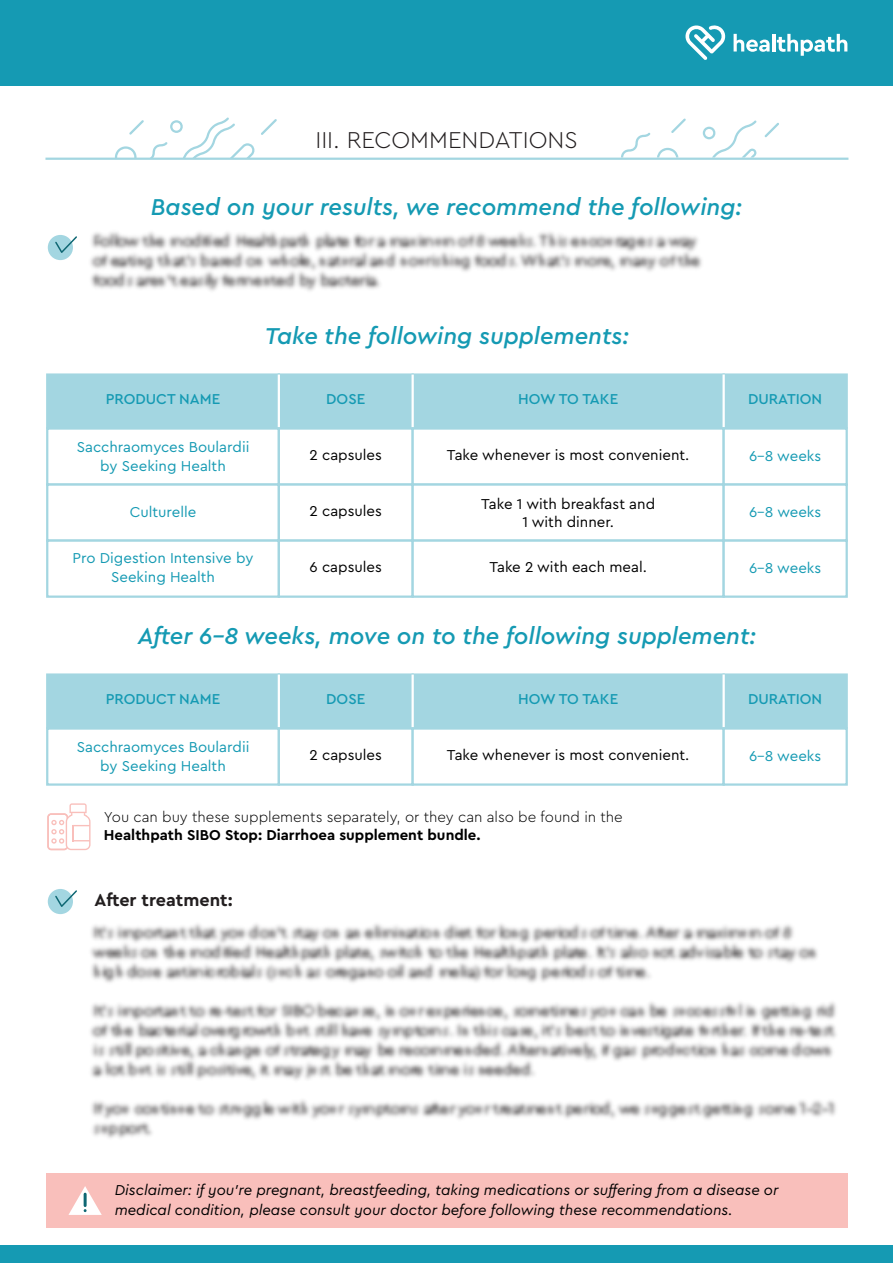
<style>
.page{position:relative;width:893px;height:1263px;background:#fff}
.page>*{position:absolute;margin:0;border:0;box-sizing:border-box;transform-origin:0 0}
.t1{font:italic 500 24px "Cera Pro";color:#159ab3}
.t2{font:300 24px "Cera Pro";color:#231f20}
.t3{font:700 18px "Cera Pro";color:#231f20}
.t4{font:italic 15px/19.5px "Cera Pro";color:#000}
.t5{font:15px/19px "Cera Pro";color:#159ab3;text-align:center}
.t6{font:15px/18px "Cera Pro";color:#000;text-align:center}
.t7{font:500 15px "Cera Pro";color:#159ab3}
.t8{font:300 15px "Cera Pro";color:#000}
.t9{font:700 15px "Cera Pro";color:#000}
</style>
<div class="page">
<div style="left:0;top:0;width:893px;height:85px;background:#159ab3"></div>
<svg style="left:685px;top:25px;width:41px;height:35px"></svg>
<svg style="left:734px;top:34px;width:36px;height:18px"></svg>
<hr style="left:772px;top:34px;width:3px;height:18px;background:#fff">
<svg style="left:777px;top:34px;width:70px;height:22px"></svg>
<div style="left:0;top:1245px;width:893px;height:18px;background:#159ab3"></div>
<hr style="left:45px;top:158px;width:803px;height:2px;background:#a3d6e1">
<svg style="left:671px;top:118px;width:15px;height:15px"></svg>
<svg style="left:621px;top:133px;width:29px;height:24px"></svg>
<svg style="left:657px;top:148px;width:21px;height:9px"></svg>
<svg style="left:764px;top:123px;width:15px;height:14px"></svg>
<svg style="left:703px;top:120px;width:53px;height:37px"></svg>
<svg style="left:261px;top:119px;width:16px;height:16px"></svg>
<svg style="left:115px;top:117px;width:140px;height:41px"></svg>
<img style="left:47px;top:232px;width:655px;height:59px">
<div style="left:46px;top:373px;width:234px;height:56px;background:#a3d6e1;border:2px solid #a3d6e1"></div>
<div style="left:278px;top:373px;width:136px;height:56px;background:#a3d6e1;border:2px solid #a3d6e1"></div>
<div style="left:412px;top:373px;width:313px;height:56px;background:#a3d6e1;border:2px solid #a3d6e1"></div>
<div style="left:722px;top:373px;width:126px;height:56px;background:#a3d6e1;border:2px solid #a3d6e1"></div>
<hr style="left:278px;top:375px;width:2px;height:52px;background:#fff">
<hr style="left:412px;top:375px;width:2px;height:52px;background:#fff">
<hr style="left:722px;top:374px;width:3px;height:53px;background:#fff">
<div style="left:46px;top:427px;width:234px;height:59px;background:#fff;border:2px solid #a3d6e1"></div>
<div style="left:278px;top:427px;width:136px;height:59px;background:#fff;border:2px solid #a3d6e1"></div>
<div style="left:412px;top:427px;width:313px;height:59px;background:#fff;border:2px solid #a3d6e1"></div>
<div style="left:722px;top:427px;width:126px;height:59px;background:#fff;border:2px solid #a3d6e1"></div>
<div style="left:46px;top:483px;width:234px;height:59px;background:#fff;border:2px solid #a3d6e1"></div>
<div style="left:278px;top:483px;width:136px;height:59px;background:#fff;border:2px solid #a3d6e1"></div>
<div style="left:412px;top:483px;width:313px;height:59px;background:#fff;border:2px solid #a3d6e1"></div>
<div style="left:722px;top:483px;width:126px;height:59px;background:#fff;border:2px solid #a3d6e1"></div>
<div style="left:46px;top:539px;width:234px;height:59px;background:#fff;border:2px solid #a3d6e1"></div>
<div style="left:278px;top:539px;width:136px;height:59px;background:#fff;border:2px solid #a3d6e1"></div>
<div style="left:412px;top:539px;width:313px;height:59px;background:#fff;border:2px solid #a3d6e1"></div>
<div style="left:722px;top:539px;width:126px;height:59px;background:#fff;border:2px solid #a3d6e1"></div>
<div style="left:46px;top:673px;width:234px;height:55px;background:#a3d6e1;border:2px solid #a3d6e1"></div>
<div style="left:278px;top:673px;width:136px;height:55px;background:#a3d6e1;border:2px solid #a3d6e1"></div>
<div style="left:412px;top:673px;width:313px;height:55px;background:#a3d6e1;border:2px solid #a3d6e1"></div>
<div style="left:722px;top:673px;width:126px;height:55px;background:#a3d6e1;border:2px solid #a3d6e1"></div>
<hr style="left:278px;top:674px;width:2px;height:53px;background:#fff">
<hr style="left:412px;top:674px;width:2px;height:53px;background:#fff">
<hr style="left:722px;top:674px;width:3px;height:53px;background:#fff">
<div style="left:46px;top:727px;width:234px;height:59px;background:#fff;border:2px solid #a3d6e1"></div>
<div style="left:278px;top:727px;width:136px;height:59px;background:#fff;border:2px solid #a3d6e1"></div>
<div style="left:412px;top:727px;width:313px;height:59px;background:#fff;border:2px solid #a3d6e1"></div>
<div style="left:722px;top:727px;width:126px;height:59px;background:#fff;border:2px solid #a3d6e1"></div>
<div style="left:47px;top:1173px;width:801px;height:54px;background:#f9bfbb"></div>
<svg style="left:68px;top:1194px;width:34px;height:21px"></svg>
<div style="left:48px;top:235px;width:25px;height:25px;background:#a3d6e1;border-radius:50%"></div>
<svg style="left:54px;top:235px;width:24px;height:20px"></svg>
<img style="left:46px;top:891px;width:791px;height:303px">
<div style="left:48px;top:889px;width:25px;height:25px;background:#a3d6e1;border-radius:50%"></div>
<svg style="left:54px;top:889px;width:24px;height:20px"></svg>
<svg style="left:47px;top:803px;width:44px;height:47px"></svg>
<h1 class="t2" style="left:315px;top:124px;width:264px">III. RECOMMENDATIONS</h1>
<h1 class="t1" style="left:151px;top:191px;width:593px">Based on your results, we recommend the following:</h1>
<h1 class="t1" style="left:265px;top:320px;width:366px">Take the following supplements:</h1>
<p class="t7" style="left:106px;top:389px;width:116px">PRODUCT NAME</p>
<p class="t7" style="left:326px;top:389px;width:40px">DOSE</p>
<p class="t7" style="left:518px;top:389px;width:102px">HOW TO TAKE</p>
<p class="t7" style="left:748px;top:389px;width:76px">DURATION</p>
<p class="t5" style="left:77px;top:436px;width:174px">Sacchraomyces Boulardii by Seeking Health</p>
<p class="t6" style="left:309px;top:445px;width:74px">2 capsules</p>
<p class="t6" style="left:447px;top:446px;width:244px">Take whenever is most convenient.</p>
<p class="t5" style="left:749px;top:446px;width:74px">6–8 weeks</p>
<p class="t5" style="left:130px;top:502px;width:68px">Culturelle</p>
<p class="t6" style="left:309px;top:501px;width:74px">2 capsules</p>
<p class="t6" style="left:481px;top:494px;width:175px">Take 1 with breakfast and<br>1 with dinner.</p>
<p class="t5" style="left:749px;top:502px;width:74px">6–8 weeks</p>
<p class="t5" style="left:73px;top:548px;width:182px">Pro Digestion Intensive by<br>Seeking Health</p>
<p class="t6" style="left:310px;top:557px;width:74px">6 capsules</p>
<p class="t6" style="left:489px;top:557px;width:159px">Take 2 with each meal.</p>
<p class="t5" style="left:749px;top:558px;width:74px">6–8 weeks</p>
<h1 class="t1" style="left:138px;top:620px;width:620px">After 6–8 weeks, move on to the following supplement:</h1>
<p class="t7" style="left:106px;top:689px;width:116px">PRODUCT NAME</p>
<p class="t7" style="left:326px;top:689px;width:40px">DOSE</p>
<p class="t7" style="left:518px;top:689px;width:102px">HOW TO TAKE</p>
<p class="t7" style="left:748px;top:689px;width:76px">DURATION</p>
<p class="t5" style="left:77px;top:736px;width:174px">Sacchraomyces Boulardii by Seeking Health</p>
<p class="t6" style="left:309px;top:745px;width:74px">2 capsules</p>
<p class="t6" style="left:447px;top:746px;width:244px">Take whenever is most convenient.</p>
<p class="t5" style="left:749px;top:746px;width:74px">6–8 weeks</p>
<p class="t8" style="left:104px;top:807px;width:520px">You can buy these supplements separately, or they can also be found in the</p>
<p class="t9" style="left:104px;top:825px;width:378px">Healthpath SIBO Stop: Diarrhoea supplement bundle.</p>
<p class="t3" style="left:94px;top:888px;width:140px">After treatment:</p>
<p class="t4" style="left:115px;top:1180px;width:665px">Disclaimer: if you’re pregnant, breastfeeding, taking medications or suffering from a disease or medical condition, please consult your doctor before following these recommendations.</p>
</div>
